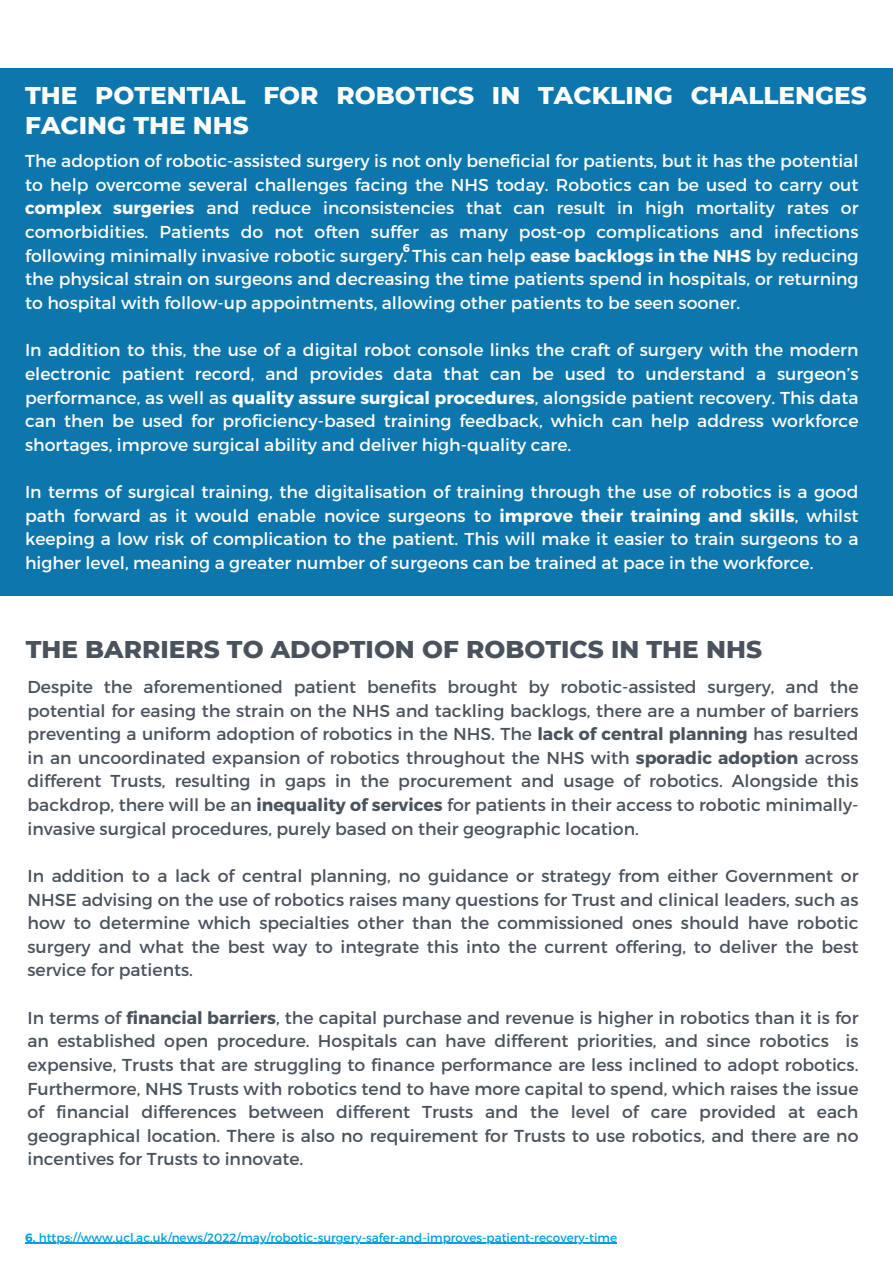
<style>
.page{position:relative;width:893px;height:1263px;background:#fff}
.page>*{position:absolute;margin:0;border:0;box-sizing:border-box;transform-origin:0 0}
.t1{font:800 24.75px/29.2px "Montserrat";color:#fff}
.t2{font:800 24.75px "Montserrat";color:#4a525c}
.t3{font:17.25px/23.6px "Montserrat";color:#4a525c;text-align:justify}
.t4{font:17.25px/23.6px "Montserrat";color:#fff;text-align:justify}
.t5{font:12px "Montserrat";color:#00a0df}
.t6{font:700 11.25px "Montserrat";color:#fff}
.s1{font-weight:700}
</style>
<div class="page">
<div style="left:0;top:69px;width:893px;height:527px;background:#0d76ac"></div>
<hr style="left:36px;top:1243px;width:581px;height:1px;background:#00a0df">
<p class="t1" style="left:25px;top:81px;width:843px">THE POTENTIAL FOR ROBOTICS IN TACKLING CHALLENGES<br>FACING THE NHS</p>
<p class="t4" style="left:25px;top:148px;width:835px">The adoption of robotic-assisted surgery is not only beneficial for patients, but it has the potential to help overcome several challenges facing the NHS today. Robotics can be used to carry out <span class="s1">complex surgeries</span> and reduce inconsistencies that can result in high mortality rates or comorbidities. Patients do not often suffer as many post-op complications and infections following minimally invasive robotic surgery. This can help <span class="s1">ease backlogs in the NHS</span> by reducing the physical strain on surgeons and decreasing the time patients spend in hospitals, or returning to hospital with follow-up appointments, allowing other patients to be seen sooner.</p>
<p class="t4" style="left:25px;top:337px;width:835px">In addition to this, the use of a digital robot console links the craft of surgery with the modern electronic patient record, and provides data that can be used to understand a surgeon’s performance, as well as <span class="s1">quality assure surgical procedures</span>, alongside patient recovery. This data can then be used for proficiency-based training feedback, which can help address workforce shortages, improve surgical ability and deliver high-quality care.</p>
<p class="t4" style="left:25px;top:479px;width:835px">In terms of surgical training, the digitalisation of training through the use of robotics is a good path forward as it would enable novice surgeons to <span class="s1">improve their training and skills</span>, whilst keeping a low risk of complication to the patient. This will make it easier to train surgeons to a higher level, meaning a greater number of surgeons can be trained at pace in the workforce.</p>
<p class="t6" style="left:403px;top:241px;width:9px">6</p>
<p class="t1" style="left:371px;top:254px;width:311px">GREATER USE OF DATA</p>
<p class="t6" style="left:578px;top:540px;width:6px">1</p>
<p class="t2" style="left:26px;top:634px;width:738px">THE BARRIERS TO ADOPTION OF ROBOTICS IN THE NHS</p>
<p class="t3" style="left:27px;top:674px;width:832px">Despite the aforementioned patient benefits brought by robotic-assisted surgery, and the potential for easing the strain on the NHS and tackling backlogs, there are a number of barriers preventing a uniform adoption of robotics in the NHS. The <span class="s1">lack of central planning</span> has resulted in an uncoordinated expansion of robotics throughout the NHS with <span class="s1">sporadic adoption</span> across different Trusts, resulting in gaps in the procurement and usage of robotics. Alongside this backdrop, there will be an <span class="s1">inequality of services</span> for patients in their access to robotic minimally&shy;invasive surgical procedures, purely based on their geographic location.</p>
<p class="t3" style="left:27px;top:863px;width:832px">In addition to a lack of central planning, no guidance or strategy from either Government or NHSE advising on the use of robotics raises many questions for Trust and clinical leaders, such as how to determine which specialties other than the commissioned ones should have robotic surgery and what the best way to integrate this into the current offering, to deliver the best service for patients.</p>
<p class="t3" style="left:27px;top:1005px;width:832px">In terms of <span class="s1">financial barriers</span>, the capital purchase and revenue is higher in robotics than it is for an established open procedure. Hospitals can have different priorities, and since robotics is expensive, Trusts that are struggling to finance performance are less inclined to adopt robotics.<br>Furthermore, NHS Trusts with robotics tend to have more capital to spend, which raises the issue of financial differences between different Trusts and the level of care provided at each geographical location. There is also no requirement for Trusts to use robotics, and there are no incentives for Trusts to innovate.</p>
<p class="t5" style="left:25px;top:1230px;width:593px"><span class="s1">6.</span> https://www.ucl.ac.uk/news/2022/may/robotic-surgery-safer-and-improves-patient-recovery-time</p>
</div>
